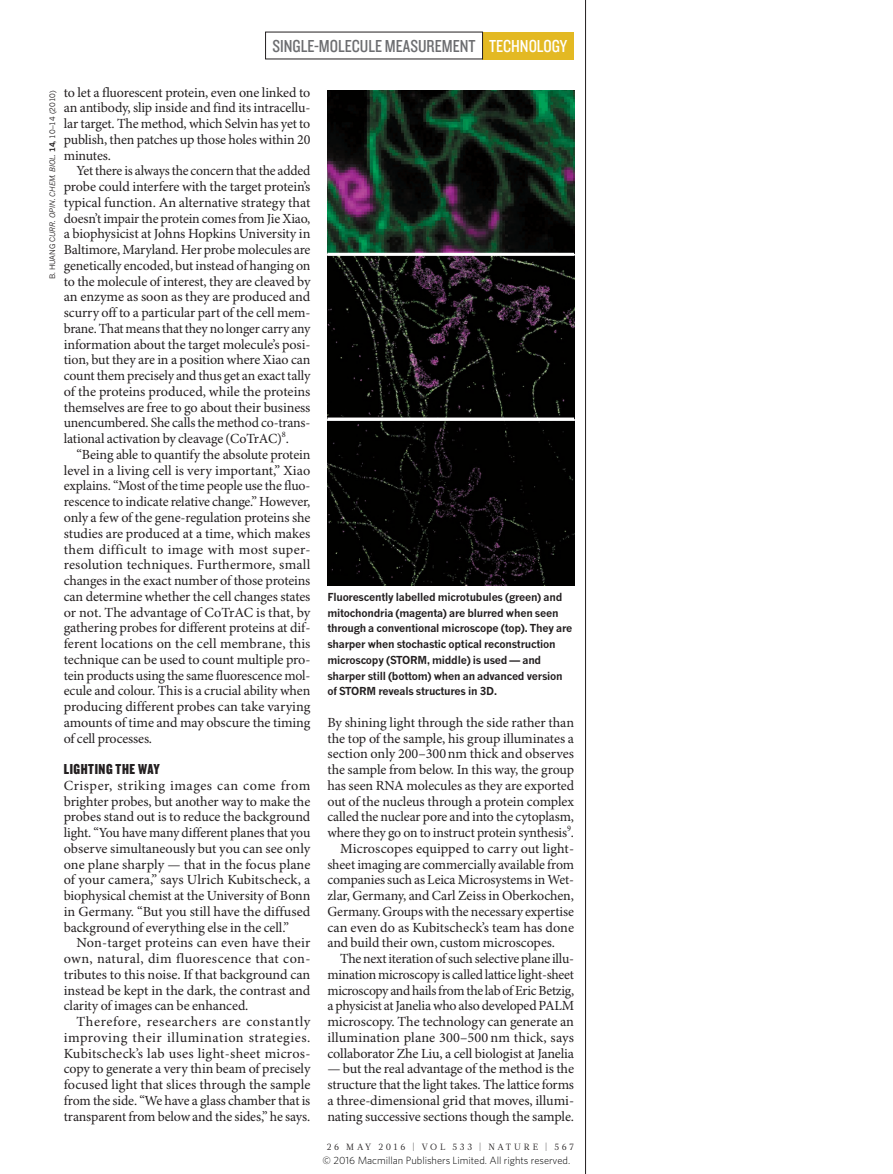
<style>
.page{position:relative;width:893px;height:1174px;background:#fff}
.page>*{position:absolute;margin:0;border:0;box-sizing:border-box;transform-origin:0 0}
.t1{font:18px "Knockout 29 Junior Ltweight";color:#6c6d70}
.t2{font:18px "Knockout 29 Junior Ltweight";color:#fff}
.CROSSHEAD{font:15px "Knockout 69 Full Liteweight";letter-spacing:.04em;color:#231f20}
.BODY_INDENT{font:13.95px/15.8px "Minion Pro";letter-spacing:-.01em;color:#231f20;text-align:justify}
.BODY_1ST_PARA{font:13.95px/15.8px "Minion Pro";letter-spacing:-.005em;color:#231f20;text-align:justify}
.PIC_CAPTION{font:700 10.8px/15.8px "News Gothic MTOT";letter-spacing:-.02em;color:#231f20}
.t3{font:300 10.5px "Whitney";color:#000}
.t4{font:9px "Glosa Math";letter-spacing:.3em;color:#231f20}
.PIC_CREDIT{font:7.5px "News Gothic MTOT";color:#231f20}
.s1{font-style:italic}
.s2{font-weight:700}
</style>
<div class="page">
<img style="left:327px;top:90px;width:247px;height:495px">
<hr style="left:327px;top:253px;width:247px;height:3px;background:#fff">
<hr style="left:327px;top:417px;width:247px;height:3px;background:#fff">
<hr style="left:585px;top:0;width:1px;height:1174px;background:#231f20">
<div style="left:482px;top:32px;width:92px;height:27px;background:#e3b923"></div>
<p class="t1" style="left:272px;top:34px;width:205px">SINGLE-MOLECULE MEASUREMENT</p>
<p class="t2" style="left:489px;top:34px;width:80px">TECHNOLOGY</p>
<p class="BODY_INDENT" style="left:64px;top:85px;width:248px">to let a fluorescent protein, even one linked to an antibody, slip inside and find its intracellu&shy;lar target. The method, which Selvin has yet to publish, then patches up those holes within 20 minutes.</p>
<p class="BODY_INDENT" style="left:64px;top:164px;width:248px;text-indent:13px">Yet there is always the concern that the added probe could interfere with the target protein’s typical function. An alternative strategy that doesn’t impair the protein comes from Jie Xiao, a biophysicist at Johns Hopkins University in Baltimore, Maryland. Her probe molecules are genetically encoded, but instead of hanging on to the molecule of interest, they are cleaved by an enzyme as soon as they are produced and scurry off to a particular part of the cell mem&shy;brane. That means that they no longer carry any information about the target molecule’s posi&shy;tion, but they are in a position where Xiao can count them precisely and thus get an exact tally of the proteins produced, while the proteins themselves are free to go about their business unencumbered. She calls the method co-trans&shy;lational activation by cleavage (CoTrAC)<sup>8</sup>.</p>
<p class="BODY_INDENT" style="left:64px;top:447px;width:248px;text-indent:13px">“Being able to quantify the absolute protein level in a living cell is very important,” Xiao explains. “Most of the time people use the fluo&shy;rescence to indicate relative change.” However, only a few of the gene-regulation proteins she studies are produced at a time, which makes them difficult to image with most super&shy;resolution techniques. Furthermore, small changes in the exact number of those proteins can determine whether the cell changes states or not. The advantage of CoTrAC is that, by gathering probes for different proteins at dif&shy;ferent locations on the cell membrane, this technique can be used to count multiple pro&shy;tein products using the same fluorescence mol&shy;ecule and colour. This is a crucial ability when producing different probes can take varying amounts of time and may obscure the timing of cell processes.</p>
<p class="CROSSHEAD" style="left:64px;top:759px;width:98px">LIGHTING THE WAY</p>
<p class="BODY_1ST_PARA" style="left:64px;top:778px;width:248px">Crisper, striking images can come from brighter probes, but another way to make the probes stand out is to reduce the background light. “You have many different planes that you observe simultaneously but you can see only one plane sharply — that in the focus plane of your camera,” says Ulrich Kubitscheck, a biophysical chemist at the University of Bonn in Germany. “But you still have the diffused background of everything else in the cell.”</p>
<p class="BODY_INDENT" style="left:64px;top:935px;width:248px;text-indent:13px">Non-target proteins can even have their own, natural, dim fluorescence that con&shy;tributes to this noise. If that background can instead be kept in the dark, the contrast and clarity of images can be enhanced.</p>
<p class="BODY_INDENT" style="left:64px;top:1014px;width:248px;text-indent:13px">Therefore, researchers are constantly improving their illumination strategies.<br>Kubitscheck’s lab uses light-sheet micros&shy;copy to generate a very thin beam of precisely focused light that slices through the sample from the side. “We have a glass chamber that is transparent from below and the sides,” he says.</p>
<p class="PIC_CREDIT" style="left:48px;top:279px;width:190px;rotate:-90deg">B. HUANG C<span class="s1">URR. OPIN. CHEM. BIOL.</span> <span class="s2">14,</span> 10–14 (2010)</p>
<p class="PIC_CAPTION" style="left:327px;top:589px;width:246px">Fluorescently labelled microtubules (green) and mitochondria (magenta) are blurred when seen through a conventional microscope (top). They are sharper when stochastic optical reconstruction microscopy (STORM, middle) is used — and sharper still (bottom) when an advanced version of STORM reveals structures in 3D.</p>
<p class="BODY_INDENT" style="left:327px;top:715px;width:248px">By shining light through the side rather than the top of the sample, his group illuminates a section only 200–300nm thick and observes the sample from below. In this way, the group has seen RNA molecules as they are exported out of the nucleus through a protein complex called the nuclear pore and into the cytoplasm, where they go on to instruct protein synthesis<sup>9</sup>.</p>
<p class="BODY_INDENT" style="left:327px;top:841px;width:248px;text-indent:13px">Microscopes equipped to carry out light&shy;sheet imaging are commercially available from companies such as Leica Microsystems in Wet&shy;zlar, Germany, and Carl Zeiss in Oberkochen, Germany. Groups with the necessary expertise can even do as Kubitscheck’s team has done and build their own, custom microscopes.</p>
<p class="BODY_INDENT" style="left:327px;top:951px;width:248px;text-indent:13px">The next iteration of such selective plane illu&shy;mination microscopy is called lattice light-sheet microscopy and hails from the lab of Eric Betzig, a physicist at Janelia who also developed PALM microscopy. The technology can generate an illumination plane 300–500 nm thick, says collaborator Zhe Liu, a cell biologist at Janelia</p>
<p class="BODY_INDENT" style="left:327px;top:1061px;width:248px">— but the real advantage of the method is the structure that the light takes. The lattice forms a three-dimensional grid that moves, illumi&shy;nating successive sections though the sample.</p>
<p class="t4" style="left:327px;top:1141px;width:249px">26 MAY 2016 | VOL 533 | NATURE | 567</p>
<p class="t3" style="left:323px;top:1153px;width:249px">© 2016 Macmillan Publishers Limited. All rights reserved.</p>
</div>
